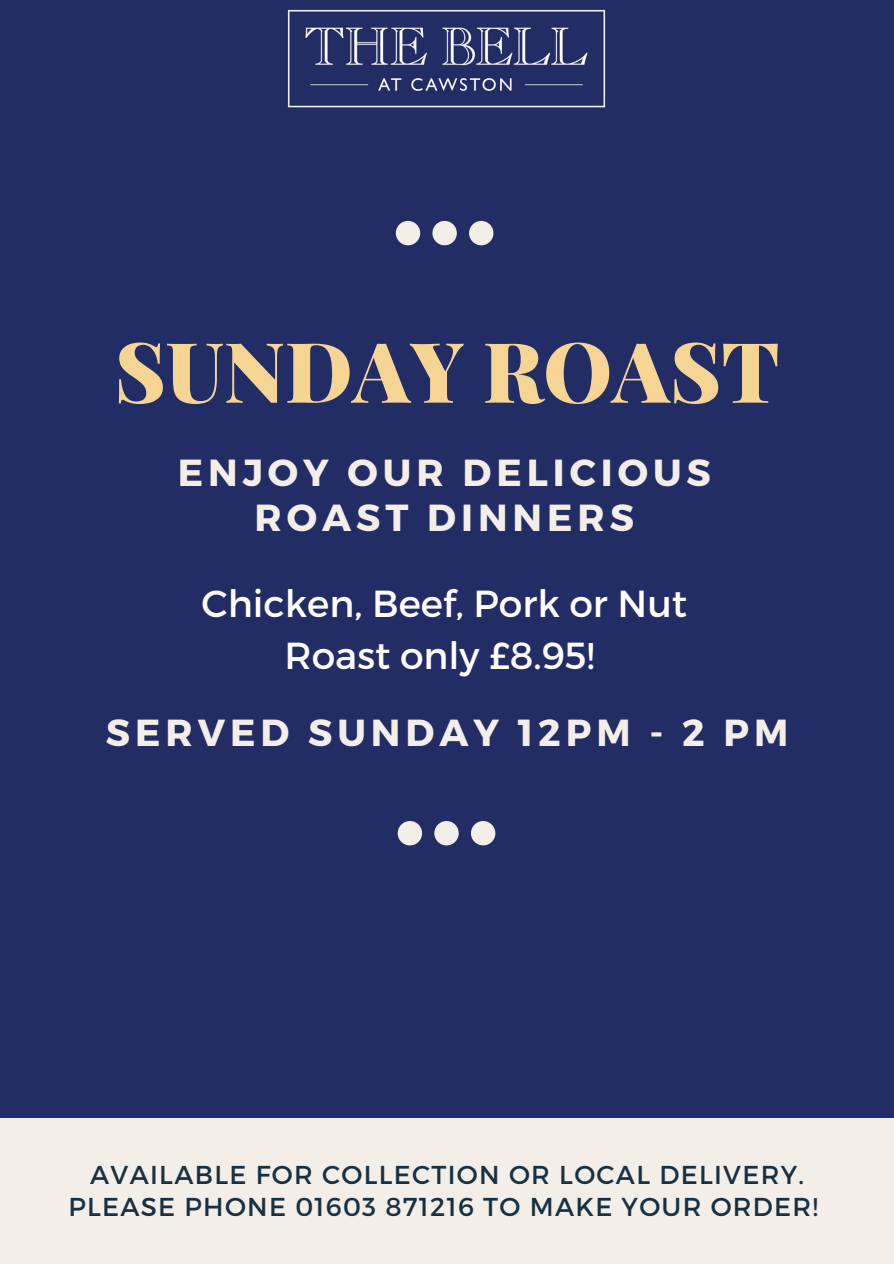
<style>
.page{position:relative;width:894px;height:1264px;background:#fff}
.page>*{position:absolute;margin:0;border:0;box-sizing:border-box;transform-origin:0 0}
.t1{font:900 83.55px "Playfair Display";color:#f6d494}
.t2{font:700 37.65px/44.4px "Montserrat";letter-spacing:.13em;color:#f3eee8;text-align:center}
.t3{font:37.65px/52.5px "Montserrat";color:#fff;text-align:center}
.t4{font:25.8px "Montserrat";letter-spacing:.05em;color:#173143}
</style>
<div class="page">
<div style="left:0;top:0;width:893px;height:1263px;background:#222c65"></div>
<div style="left:0;top:1117px;width:893px;height:146px;background:#f3eee8"></div>
<svg style="left:395px;top:221px;width:98px;height:24px"></svg>
<svg style="left:397px;top:821px;width:98px;height:24px"></svg>
<img style="left:287px;top:9px;width:319px;height:99px">
<p class="t1" style="left:115px;top:312px;width:666px">SUNDAY ROAST</p>
<p class="t2" style="left:178px;top:448px;width:534px">ENJOY OUR DELICIOUS<br>ROAST DINNERS</p>
<p class="t3" style="left:201px;top:575px;width:487px">Chicken, Beef, Pork or Nut<br>Roast only £8.95!</p>
<p class="t2" style="left:106px;top:708px;width:684px">SERVED SUNDAY 12PM - 2 PM</p>
<p class="t4" style="left:90px;top:1158px;width:715px">AVAILABLE FOR COLLECTION OR LOCAL DELIVERY.</p>
<p class="t4" style="left:68px;top:1189px;width:750px">PLEASE PHONE 01603 871216 TO MAKE YOUR ORDER!</p>
</div>
